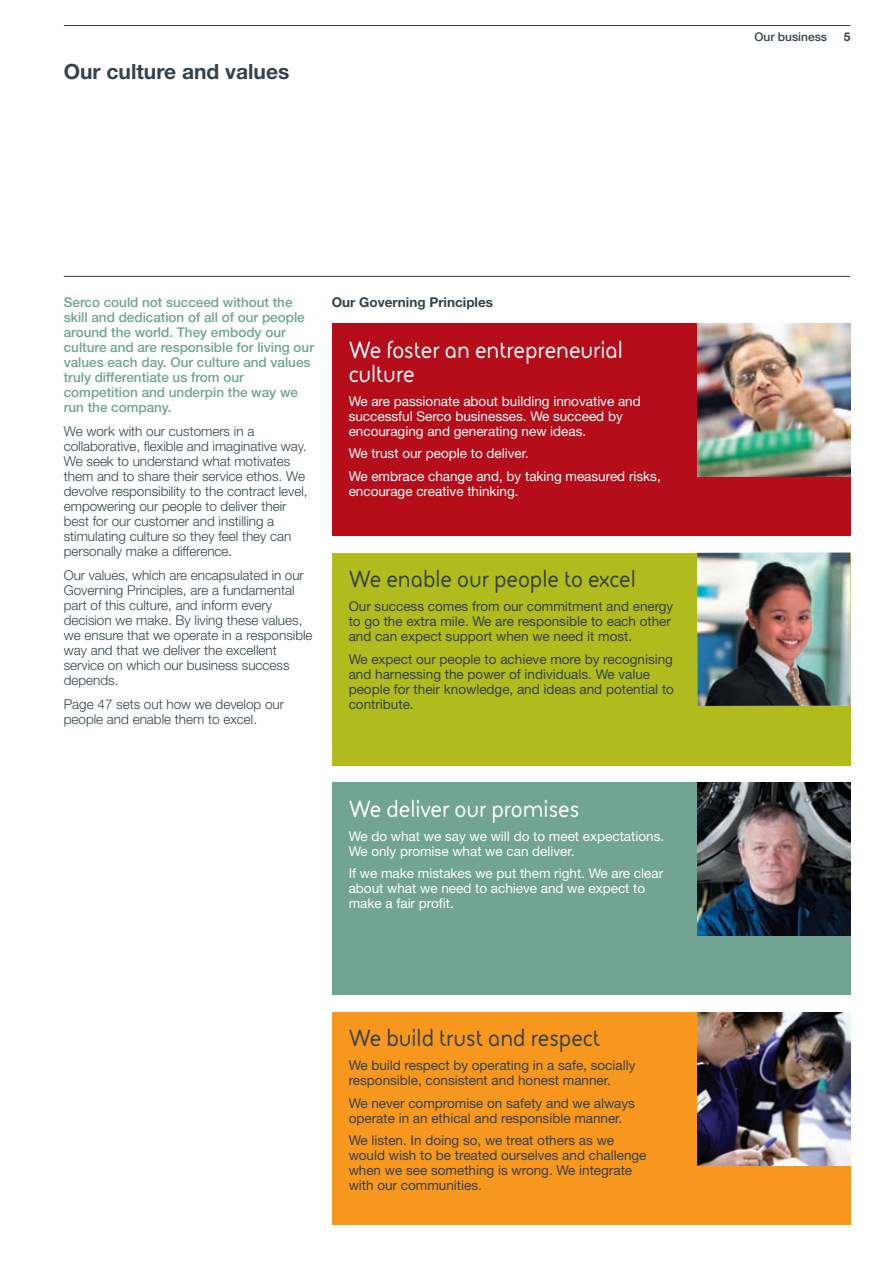
<style>
.page{position:relative;width:893px;height:1263px;background:#fff}
.page>*{position:absolute;margin:0;border:0;box-sizing:border-box;transform-origin:0 0}
.t1{font:700 24px/24px "FS Sophie";color:#fff}
.t2{font:700 24px "FS Sophie";color:#35424a}
.t3{font:700 21px "Helvetica Neue";color:#35424a}
.t4{font:300 13.5px/15px "Helvetica Neue";color:#35424a}
.t5{font:13.5px/15px "Helvetica Neue";color:#35424a}
.t6{font:13.5px/15px "Helvetica Neue";color:#fff}
.t7{font:500 13.5px/15px "Helvetica Neue";color:#71a492}
.t8{font:700 13.5px "Helvetica Neue";color:#35424a}
.t9{font:500 12px "Helvetica Neue";color:#35424a}
.t10{font:700 12px "Helvetica Neue";color:#35424a}
</style>
<div class="page">
<hr style="left:64px;top:25px;width:786px;height:1px;background:#35424a">
<hr style="left:64px;top:276px;width:786px;height:1px;background:#35424a">
<div style="left:332px;top:323px;width:518px;height:213px;background:#b50e1a"></div>
<div style="left:332px;top:553px;width:518px;height:212px;background:#b0bb1d"></div>
<div style="left:332px;top:782px;width:518px;height:213px;background:#71a492"></div>
<div style="left:332px;top:1012px;width:518px;height:213px;background:#f7971d"></div>
<img style="left:697px;top:323px;width:153px;height:153px">
<img style="left:697px;top:553px;width:153px;height:153px">
<img style="left:697px;top:782px;width:153px;height:153px">
<img style="left:697px;top:1012px;width:153px;height:153px">
<p class="t3" style="left:64px;top:64px;width:227px">Our culture and values</p>
<p class="t9" style="left:754px;top:32px;width:74px">Our business</p>
<p class="t10" style="left:844px;top:32px;width:8px">5</p>
<p class="t7" style="left:64px;top:296px;width:252px">Serco could not succeed without the skill and dedication of all of our people around the world. They embody our culture and are responsible for living our values each day. Our culture and values truly differentiate us from our competition and underpin the way we run the company.</p>
<p class="t4" style="left:64px;top:425px;width:245px">We work with our customers in a collaborative, flexible and imaginative way.<br>We seek to understand what motivates them and to share their service ethos. We devolve responsibility to the contract level, empowering our people to deliver their best for our customer and instilling a stimulating culture so they feel they can personally make a difference.</p>
<p class="t4" style="left:64px;top:569px;width:250px">Our values, which are encapsulated in our Governing Principles, are a fundamental part of this culture, and inform every decision we make. By living these values, we ensure that we operate in a responsible way and that we deliver the excellent service on which our business success depends.</p>
<p class="t4" style="left:64px;top:698px;width:222px">Page 47 sets out how we develop our people and enable them to excel.</p>
<p class="t8" style="left:332px;top:298px;width:163px">Our Governing Principles</p>
<p class="t1" style="left:349px;top:340px;width:276px">We foster an entrepreneurial culture</p>
<p class="t6" style="left:349px;top:395px;width:294px">We are passionate about building innovative and successful Serco businesses. We succeed by encouraging and generating new ideas.</p>
<p class="t6" style="left:349px;top:443px;width:314px;line-height:22.5px">We trust our people to deliver.<br>We embrace change and, by taking measured risks,</p>
<p class="t6" style="left:349px;top:485px;width:171px">encourage creative thinking.</p>
<p class="t2" style="left:349px;top:571px;width:289px">We enable our people to excel</p>
<p class="t5" style="left:349px;top:600px;width:326px">Our success comes from our commitment and energy to go the extra mile. We are responsible to each other and can expect support when we need it most.</p>
<p class="t5" style="left:349px;top:653px;width:327px">We expect our people to achieve more by recognising and harnessing the power of individuals. We value people for their knowledge, and ideas and potential to contribute.</p>
<p class="t1" style="left:349px;top:800px;width:232px">We deliver our promises</p>
<p class="t6" style="left:349px;top:830px;width:317px">We do what we say we will do to meet expectations.<br>We only promise what we can deliver.</p>
<p class="t6" style="left:349px;top:867px;width:316px">If we make mistakes we put them right. We are clear about what we need to achieve and we expect to make a fair profit.</p>
<p class="t2" style="left:349px;top:1030px;width:253px">We build trust and respect</p>
<p class="t5" style="left:349px;top:1059px;width:288px">We build respect by operating in a safe, socially responsible, consistent and honest manner.</p>
<p class="t5" style="left:349px;top:1097px;width:288px">We never compromise on safety and we always operate in an ethical and responsible manner.</p>
<p class="t5" style="left:349px;top:1134px;width:299px">We listen. In doing so, we treat others as we would wish to be treated ourselves and challenge when we see something is wrong. We integrate with our communities.</p>
</div>
